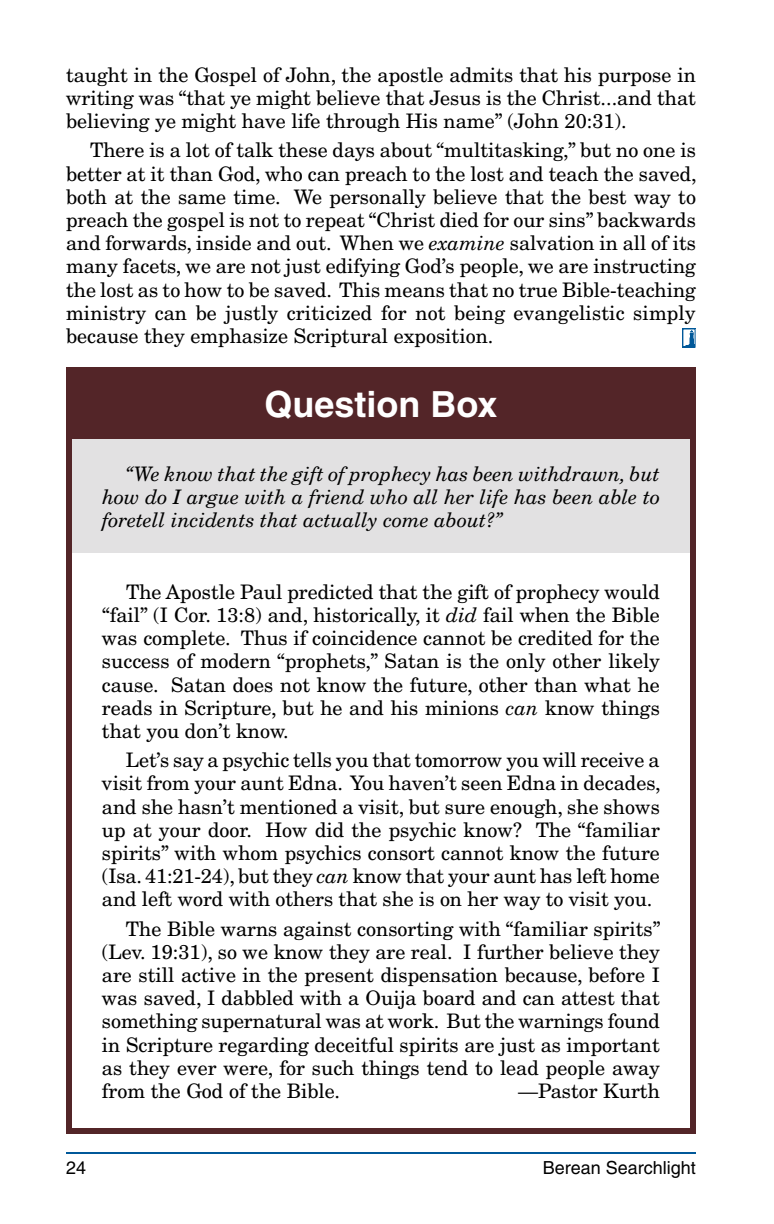
<style>
.page{position:relative;width:774px;height:1224px;background:#fff}
.page>*{position:absolute;margin:0;border:0;box-sizing:border-box;transform-origin:0 0}
.t1{font:700 36px "Helvetica";color:#fff}
.t2{font:20px/23.2px "New Century Schlbk";color:#000;text-align:justify}
.t3{font:italic 20px/23.2px "New Century Schlbk";color:#000;text-align:justify}
.t4{font:18px "Helvetica";color:#000}
.s1{font-style:italic}
</style>
<div class="page">
<hr style="left:66px;top:1152px;width:630px;height:2px;background:#005899">
<div style="left:66px;top:439px;width:630px;height:114px;background:#e2e1e2"></div>
<div style="left:66px;top:367px;width:630px;height:767px;border:6px solid #532528"></div>
<div style="left:66px;top:367px;width:630px;height:72px;background:#532528"></div>
<svg style="left:682px;top:328px;width:14px;height:20px"></svg>
<img style="left:685px;top:331px;width:8px;height:14px">
<div style="left:683px;top:329px;width:12px;height:18px;border:1px solid #005899"></div>
<p class="t2" style="left:66px;top:63px;width:632px">taught in the Gospel of John, the apostle admits that his purpose in writing was “that ye might believe that Jesus is the Christ...and that believing ye might have life through His name” (John 20:31).</p>
<p class="t2" style="left:66px;top:139px;width:632px;text-indent:24px">There is a lot of talk these days about “multitasking,” but no one is better at it than God, who can preach to the lost and teach the saved, both at the same time. We personally believe that the best way to preach the gospel is not to repeat “Christ died for our sins” backwards and forwards, inside and out. When we <span class="s1">examine</span> salvation in all of its many facets, we are not just edifying God’s people, we are instructing the lost as to how to be saved. This means that no true Bible-teaching ministry can be justly criticized for not being evangelistic simply because they emphasize Scriptural exposition.</p>
<h1 class="t1" style="left:265px;top:382px;width:234px">Question Box</h1>
<p class="t3" style="left:102px;top:462px;width:560px;text-indent:24px">“We know that the gift of prophecy has been withdrawn, but how do I argue with a friend who all her life has been able to foretell incidents that actually come about?”</p>
<p class="t2" style="left:102px;top:580px;width:560px;text-indent:24px">The Apostle Paul predicted that the gift of prophecy would “fail” (I Cor. 13:8) and, historically, it <span class="s1">did</span> fail when the Bible was complete. Thus if coincidence cannot be credited for the success of modern “prophets,” Satan is the only other likely cause. Satan does not know the future, other than what he reads in Scripture, but he and his minions <span class="s1">can</span> know things that you don’t know.</p>
<p class="t2" style="left:102px;top:749px;width:560px;text-indent:24px">Let’s say a psychic tells you that tomorrow you will receive a visit from your aunt Edna. You haven’t seen Edna in decades, and she hasn’t mentioned a visit, but sure enough, she shows up at your door. How did the psychic know? The “familiar spirits” with whom psychics consort cannot know the future (Isa. 41:21-24), but they <span class="s1">can</span> know that your aunt has left home and left word with others that she is on her way to visit you.</p>
<p class="t2" style="left:102px;top:917px;width:560px;text-indent:24px">The Bible warns against consorting with “familiar spirits” (Lev. 19:31), so we know they are real. I further believe they are still active in the present dispensation because, before I was saved, I dabbled with a Ouija board and can attest that something supernatural was at work. But the warnings found in Scripture regarding deceitful spirits are just as important as they ever were, for such things tend to lead people away from the God of the Bible.</p>
<p class="t2" style="left:518px;top:1079px;width:143px">—Pastor Kurth</p>
<p class="t4" style="left:66px;top:1157px;width:22px">24</p>
<p class="t4" style="left:543px;top:1157px;width:155px">Berean Searchlight</p>
</div>
